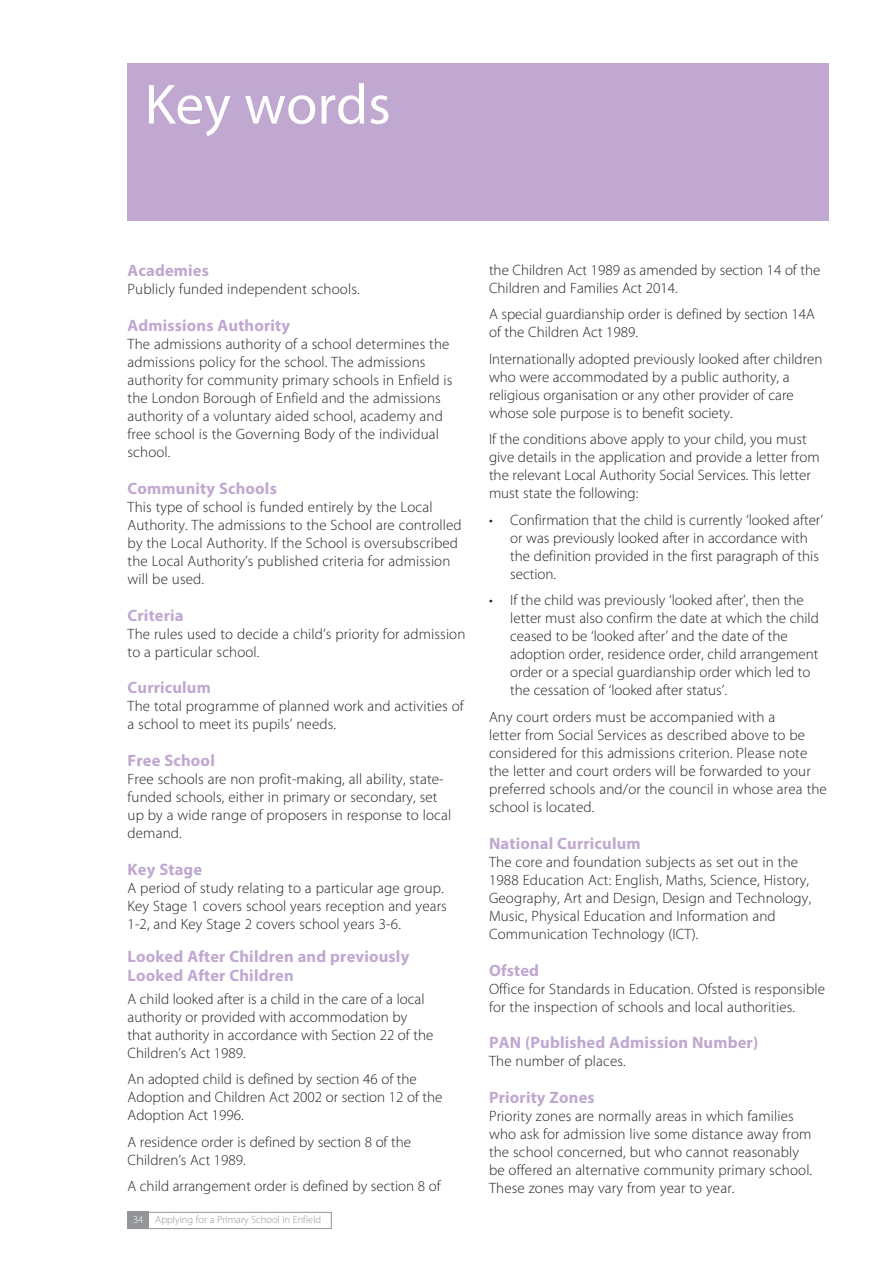
<style>
.page{position:relative;width:893px;height:1263px;background:#fff}
.page>*{position:absolute;margin:0;border:0;box-sizing:border-box;transform-origin:0 0}
.t1{font:57px "Myriad Pro";color:#fff}
.Subhead{font:700 16.5px/19.8px "Myriad Pro";letter-spacing:.01em;color:#c0a8d0}
.Body_text__2mm{font:300 15px/18px "Myriad Pro";letter-spacing:.01em;color:#231f20}
.Body_text__hanging__2mm{font:300 15px/18px "Myriad Pro";color:#231f20}
.t2{font:300 10.5px "Myriad Pro";color:#939598}
.s1{color:#fff}
</style>
<div class="page">
<div style="left:128px;top:1212px;width:204px;height:17px;background:#fff;border:1px solid #939598"></div>
<div style="left:128px;top:1212px;width:21px;height:17px;background:#939598"></div>
<div style="left:128px;top:64px;width:701px;height:157px;background:#c0a8d0"></div>
<p class="t1" style="left:145px;top:69px;width:248px">Key words</p>
<p class="Subhead" style="left:128px;top:260px;width:83px">Academies</p>
<p class="Body_text__2mm" style="left:128px;top:280px;width:234px">Publicly funded independent schools.</p>
<p class="Subhead" style="left:128px;top:315px;width:164px">Admissions Authority</p>
<p class="Body_text__2mm" style="left:128px;top:335px;width:326px">The admissions authority of a school determines the admissions policy for the school. The admissions authority for community primary schools in Enfield is the London Borough of Enfield and the admissions authority of a voluntary aided school, academy and free school is the Governing Body of the individual school.</p>
<p class="Subhead" style="left:128px;top:478px;width:151px">Community Schools</p>
<p class="Body_text__2mm" style="left:128px;top:497px;width:336px">This type of school is funded entirely by the Local Authority. The admissions to the School are controlled by the Local Authority. If the School is oversubscribed the Local Authority’s published criteria for admission will be used.</p>
<p class="Subhead" style="left:128px;top:604px;width:58px">Criteria</p>
<p class="Body_text__2mm" style="left:128px;top:624px;width:339px">The rules used to decide a child’s priority for admission to a particular school.</p>
<p class="Subhead" style="left:128px;top:677px;width:85px">Curriculum</p>
<p class="Body_text__2mm" style="left:128px;top:697px;width:338px">The total programme of planned work and activities of a school to meet its pupils’ needs.</p>
<p class="Subhead" style="left:128px;top:750px;width:89px">Free School</p>
<p class="Body_text__2mm" style="left:128px;top:770px;width:325px">Free schools are non profit-making, all ability, state&shy;funded schools, either in primary or secondary, set up by a wide range of proposers in response to local demand.</p>
<p class="Subhead" style="left:128px;top:859px;width:76px">Key Stage</p>
<p class="Body_text__2mm" style="left:128px;top:879px;width:321px">A period of study relating to a particular age group.<br>Key Stage 1 covers school years reception and years<br>1-2, and Key Stage 2 covers school years 3-6.</p>
<p class="Subhead" style="left:128px;top:945px;width:283px">Looked After Children and previously<br>Looked After Children</p>
<p class="Body_text__2mm" style="left:128px;top:989px;width:307px">A child looked after is a child in the care of a local authority or provided with accommodation by that authority in accordance with Section 22 of the Children’s Act 1989.</p>
<p class="Body_text__2mm" style="left:128px;top:1070px;width:316px">An adopted child is defined by section 46 of the<br>Adoption and Children Act 2002 or section 12 of the<br>Adoption Act 1996.</p>
<p class="Body_text__2mm" style="left:128px;top:1132px;width:285px">A residence order is defined by section 8 of the<br>Children’s Act 1989.</p>
<p class="Body_text__2mm" style="left:128px;top:1177px;width:315px">A child arrangement order is defined by section 8 of</p>
<p class="t2" style="left:133px;top:1213px;width:190px"><span class="s1">34</span> Applying for a Primary School in Enfield</p>
<p class="Body_text__2mm" style="left:489px;top:261px;width:333px">the Children Act 1989 as amended by section 14 of the<br>Children and Families Act 2014.</p>
<p class="Body_text__2mm" style="left:489px;top:305px;width:327px">A special guardianship order is defined by section 14A of the Children Act 1989.</p>
<p class="Body_text__2mm" style="left:489px;top:350px;width:335px">Internationally adopted previously looked after children who were accommodated by a public authority, a religious organisation or any other provider of care whose sole purpose is to benefit society.</p>
<p class="Body_text__2mm" style="left:489px;top:430px;width:332px">If the conditions above apply to your child, you must give details in the application and provide a letter from the relevant Local Authority Social Services. This letter must state the following:</p>
<p class="Body_text__hanging__2mm" style="left:510px;top:511px;width:314px;text-indent:-21px">• Confirmation that the child is currently ‘looked after’ or was previously looked after in accordance with the definition provided in the first paragraph of this section.</p>
<p class="Body_text__hanging__2mm" style="left:510px;top:591px;width:310px;text-indent:-21px">• If the child was previously ‘looked after’, then the letter must also confirm the date at which the child ceased to be ‘looked after’ and the date of the adoption order, residence order, child arrangement order or a special guardianship order which led to the cessation of ‘looked after status’.</p>
<p class="Body_text__2mm" style="left:489px;top:708px;width:339px">Any court orders must be accompanied with a<br>letter from Social Services as described above to be considered for this admissions criterion. Please note the letter and court orders will be forwarded to your preferred schools and/or the council in whose area the school is located.</p>
<p class="Subhead" style="left:489px;top:833px;width:153px">National Curriculum</p>
<p class="Body_text__2mm" style="left:489px;top:853px;width:324px">The core and foundation subjects as set out in the 1988 Education Act: English, Maths, Science, History, Geography, Art and Design, Design and Technology, Music, Physical Education and Information and Communication Technology (ICT).</p>
<p class="Subhead" style="left:489px;top:960px;width:52px">Ofsted</p>
<p class="Body_text__2mm" style="left:489px;top:979px;width:338px">Office for Standards in Education. Ofsted is responsible for the inspection of schools and local authorities.</p>
<p class="Subhead" style="left:489px;top:1032px;width:271px">PAN (Published Admission Number)</p>
<p class="Body_text__2mm" style="left:489px;top:1052px;width:138px">The number of places.</p>
<p class="Subhead" style="left:489px;top:1087px;width:107px">Priority Zones</p>
<p class="Body_text__2mm" style="left:489px;top:1107px;width:325px">Priority zones are normally areas in which families who ask for admission live some distance away from the school concerned, but who cannot reasonably be offered an alternative community primary school.<br>These zones may vary from year to year.</p>
</div>
